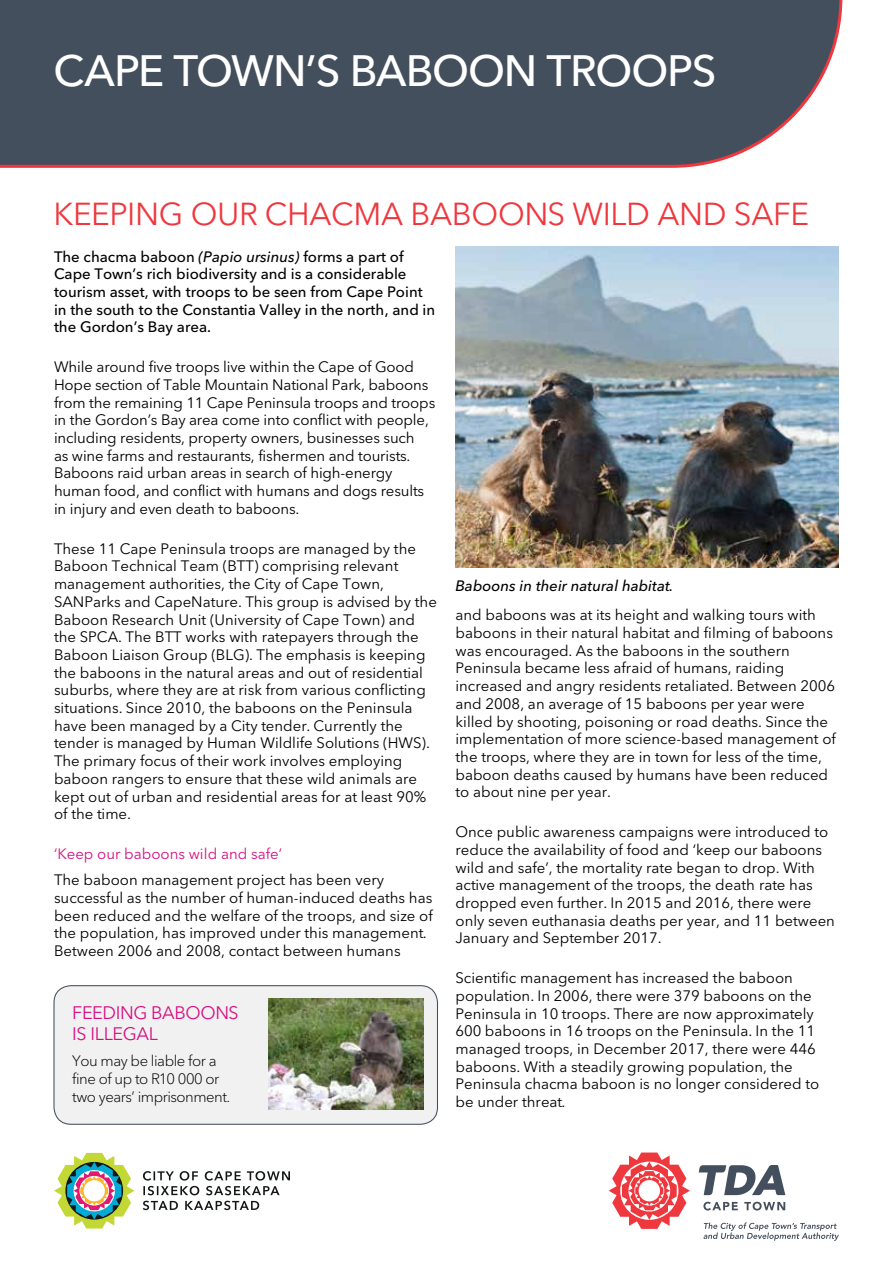
<style>
.page{position:relative;width:893px;height:1263px;background:#fff}
.page>*{position:absolute;margin:0;border:0;box-sizing:border-box;transform-origin:0 0}
.t1{font:italic 500 45px "Avenir Next LT Pro";letter-spacing:-.03em;color:#fff}
.t2{font:500 43.5px "Avenir Next LT Pro";letter-spacing:-.025em;color:#fff}
.t3{font:31.5px "Avenir Next LT Pro";letter-spacing:-.01em;color:#ef373e}
.t4{font:18px/21px "Avenir Next LT Pro";letter-spacing:-.02em;color:#d80f81}
.t5{font:15px/17.7px "Avenir Next LT Pro";color:#000}
.t6{font:500 15px/17.7px "Avenir Next LT Pro";color:#000}
.t7{font:300 15px/17.7px "Avenir Next LT Pro";letter-spacing:-.03em;color:#000}
.t8{font:italic 500 15px "Avenir Next LT Pro";color:#000}
.t9{font:15px "Avenir Next LT Pro";color:#d80f81}
.s1{font-style:italic}
</style>
<div class="page">
<div style="left:0;top:0;width:842px;height:168px;background:#434f5c"></div>
<svg style="left:609px;top:1152px;width:81px;height:77px"></svg>
<svg style="left:699px;top:1165px;width:86px;height:30px"></svg>
<svg style="left:703px;top:1202px;width:35px;height:8px"></svg>
<svg style="left:744px;top:1202px;width:41px;height:8px"></svg>
<svg style="left:703px;top:1222px;width:136px;height:19px"></svg>
<img style="left:455px;top:247px;width:384px;height:320px">
<div style="left:54px;top:986px;width:383px;height:138px;background:#f1f1f2;border-radius:17px"></div>
<div style="left:53px;top:985px;width:385px;height:140px;border:1px solid #434f5c;border-radius:17px"></div>
<img style="left:269px;top:999px;width:154px;height:111px">
<svg style="left:143px;top:1171px;width:147px;height:39px"></svg>
<svg style="left:54px;top:1153px;width:81px;height:75px"></svg>
<h2 class="t2" style="left:54px;top:33px;width:664px">CAPE TOWN’S BABOON TROOPS</h2>
<h1 class="t1" style="left:50px;top:42px;width:586px">Simon’s Town Penguin Colony</h1>
<h3 class="t3" style="left:54px;top:188px;width:757px">KEEPING OUR CHACMA BABOONS WILD AND SAFE</h3>
<p class="t6" style="left:54px;top:247px;width:383px">The chacma baboon <span class="s1">(Papio ursinus)</span> forms a part of Cape Town’s rich biodiversity and is a considerable tourism asset, with troops to be seen from Cape Point in the south to the Constantia Valley in the north, and in the Gordon’s Bay area.</p>
<p class="t5" style="left:54px;top:358px;width:383px">While around five troops live within the Cape of Good Hope section of Table Mountain National Park, baboons from the remaining 11 Cape Peninsula troops and troops in the Gordon’s Bay area come into conflict with people, including residents, property owners, businesses such<br>as wine farms and restaurants, fishermen and tourists.<br>Baboons raid urban areas in search of high-energy human food, and conflict with humans and dogs results in injury and even death to baboons.</p>
<p class="t5" style="left:54px;top:539px;width:384px">These 11 Cape Peninsula troops are managed by the Baboon Technical Team (BTT) comprising relevant management authorities, the City of Cape Town, SANParks and CapeNature. This group is advised by the Baboon Research Unit (University of Cape Town) and the SPCA. The BTT works with ratepayers through the Baboon Liaison Group (BLG). The emphasis is keeping the baboons in the natural areas and out of residential suburbs, where they are at risk from various conflicting situations. Since 2010, the baboons on the Peninsula have been managed by a City tender. Currently the tender is managed by Human Wildlife Solutions (HWS).<br>The primary focus of their work involves employing baboon rangers to ensure that these wild animals are kept out of urban and residential areas for at least 90% of the time.</p>
<p class="t9" style="left:54px;top:841px;width:230px">‘Keep our baboons wild and safe’</p>
<p class="t5" style="left:54px;top:870px;width:380px">The baboon management project has been very successful as the number of human-induced deaths has been reduced and the welfare of the troops, and size of the population, has improved under this management.<br>Between 2006 and 2008, contact between humans</p>
<p class="t4" style="left:72px;top:1001px;width:168px">FEEDING BABOONS<br>IS ILLEGAL</p>
<p class="t7" style="left:72px;top:1051px;width:160px">You may be liable for a fine of up to R10 000 or two years’ imprisonment.</p>
<p class="t8" style="left:455px;top:573px;width:219px">Baboons in their natural habitat.</p>
<p class="t5" style="left:455px;top:606px;width:382px">and baboons was at its height and walking tours with baboons in their natural habitat and filming of baboons was encouraged. As the baboons in the southern Peninsula became less afraid of humans, raiding increased and angry residents retaliated. Between 2006 and 2008, an average of 15 baboons per year were killed by shooting, poisoning or road deaths. Since the implementation of more science-based management of the troops, where they are in town for less of the time, baboon deaths caused by humans have been reduced to about nine per year.</p>
<p class="t5" style="left:455px;top:822px;width:381px">Once public awareness campaigns were introduced to reduce the availability of food and ‘keep our baboons wild and safe’, the mortality rate began to drop. With active management of the troops, the death rate has dropped even further. In 2015 and 2016, there were only seven euthanasia deaths per year, and 11 between January and September 2017.</p>
<p class="t5" style="left:455px;top:968px;width:365px">Scientific management has increased the baboon population. In 2006, there were 379 baboons on the Peninsula in 10 troops. There are now approximately 600 baboons in 16 troops on the Peninsula. In the 11 managed troops, in December 2017, there were 446 baboons. With a steadily growing population, the Peninsula chacma baboon is no longer considered to be under threat.</p>
</div>
